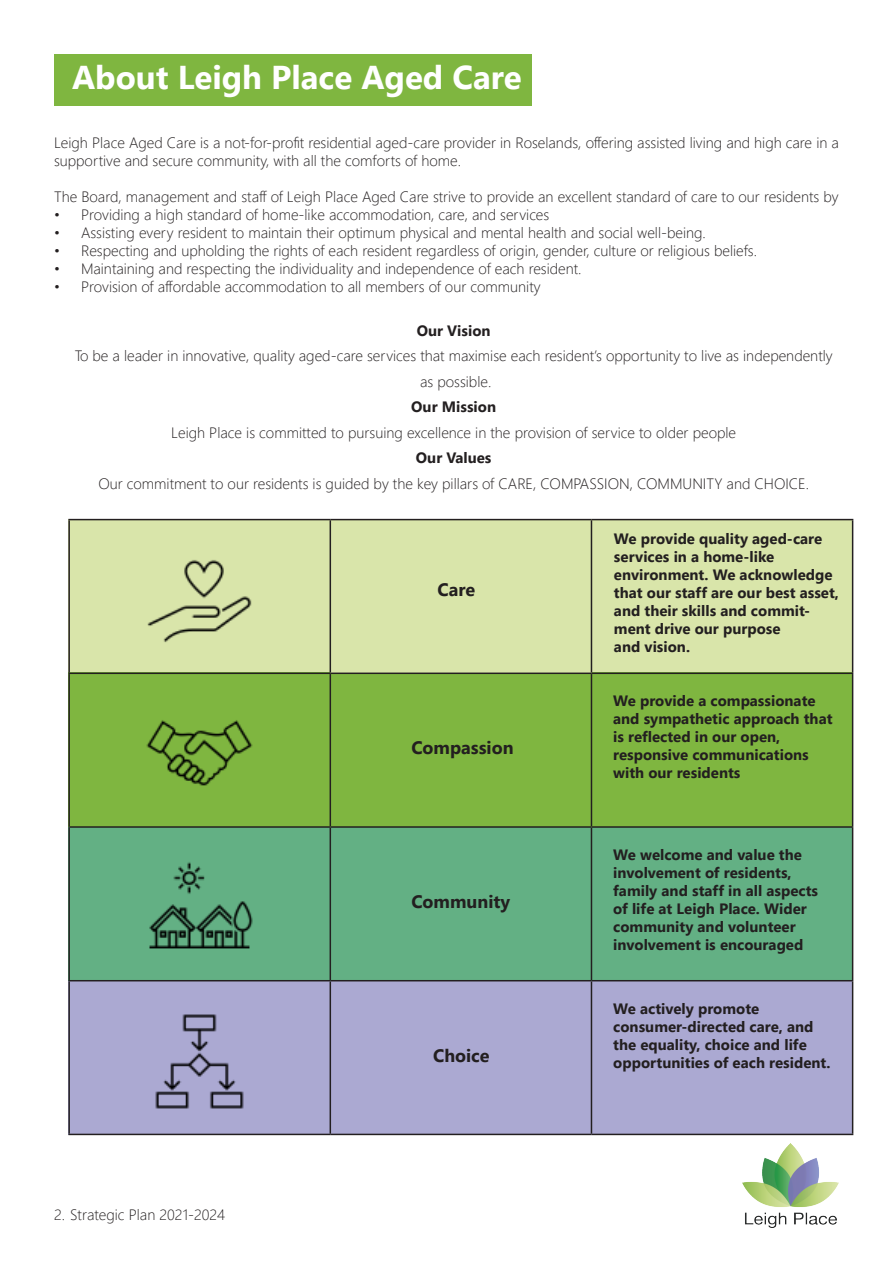
<style>
.page{position:relative;width:893px;height:1263px;background:#fff}
.page>*{position:absolute;margin:0;border:0;box-sizing:border-box;transform-origin:0 0}
.t1{font:700 33px "Segoe UI";color:#fff}
.t2{font:700 18px "Segoe UI";color:#231f20}
.t3{font:300 15px/18px "Segoe UI";color:#231f20}
.t4{font:700 15px/18px "Segoe UI";color:#231f20}
</style>
<div class="page">
<img style="left:743px;top:1143px;width:96px;height:84px">
<div style="left:68px;top:519px;width:785px;height:153px;background:#d9e5aa"></div>
<div style="left:68px;top:981px;width:785px;height:154px;background:#aba9d2"></div>
<div style="left:68px;top:827px;width:785px;height:154px;background:#63b084"></div>
<div style="left:68px;top:672px;width:785px;height:155px;background:#7fb640"></div>
<div style="left:54px;top:54px;width:477px;height:51px;background:#7fb640"></div>
<hr style="left:68px;top:519px;width:262px;height:1px;background:#231f20">
<hr style="left:68px;top:520px;width:2px;height:152px;background:#231f20">
<hr style="left:330px;top:519px;width:261px;height:1px;background:#231f20">
<hr style="left:330px;top:520px;width:1px;height:152px;background:#231f20">
<hr style="left:591px;top:519px;width:262px;height:1px;background:#231f20">
<hr style="left:591px;top:520px;width:1px;height:152px;background:#231f20">
<hr style="left:852px;top:520px;width:1px;height:152px;background:#231f20">
<hr style="left:68px;top:672px;width:262px;height:2px;background:#231f20">
<hr style="left:68px;top:674px;width:2px;height:152px;background:#231f20">
<hr style="left:330px;top:672px;width:261px;height:2px;background:#231f20">
<hr style="left:330px;top:674px;width:1px;height:152px;background:#231f20">
<hr style="left:591px;top:672px;width:262px;height:2px;background:#231f20">
<hr style="left:591px;top:674px;width:1px;height:152px;background:#231f20">
<hr style="left:852px;top:674px;width:1px;height:152px;background:#231f20">
<hr style="left:68px;top:826px;width:262px;height:2px;background:#231f20">
<hr style="left:68px;top:828px;width:2px;height:152px;background:#231f20">
<hr style="left:330px;top:826px;width:261px;height:2px;background:#231f20">
<hr style="left:330px;top:828px;width:1px;height:152px;background:#231f20">
<hr style="left:591px;top:826px;width:262px;height:2px;background:#231f20">
<hr style="left:591px;top:828px;width:1px;height:152px;background:#231f20">
<hr style="left:852px;top:828px;width:1px;height:152px;background:#231f20">
<hr style="left:68px;top:980px;width:262px;height:1px;background:#231f20">
<hr style="left:68px;top:981px;width:2px;height:153px;background:#231f20">
<hr style="left:330px;top:980px;width:261px;height:1px;background:#231f20">
<hr style="left:330px;top:981px;width:1px;height:153px;background:#231f20">
<hr style="left:591px;top:980px;width:262px;height:1px;background:#231f20">
<hr style="left:591px;top:981px;width:1px;height:153px;background:#231f20">
<hr style="left:852px;top:981px;width:1px;height:153px;background:#231f20">
<hr style="left:68px;top:1134px;width:262px;height:1px;background:#231f20">
<hr style="left:330px;top:1134px;width:261px;height:1px;background:#231f20">
<hr style="left:591px;top:1134px;width:262px;height:1px;background:#231f20">
<img style="left:147px;top:560px;width:105px;height:83px">
<img style="left:146px;top:720px;width:107px;height:66px">
<img style="left:149px;top:862px;width:104px;height:87px">
<img style="left:155px;top:1014px;width:89px;height:95px">
<p class="t1" style="left:72px;top:54px;width:451px">About Leigh Place Aged Care</p>
<p class="t3" style="left:54px;top:133px;width:786px">Leigh Place Aged Care is a not-for-profit residential aged-care provider in Roselands, offering assisted living and high care in a supportive and secure community, with all the comforts of home.</p>
<p class="t3" style="left:54px;top:187px;width:786px">The Board, management and staff of Leigh Place Aged Care strive to provide an excellent standard of care to our residents by</p>
<p class="t3" style="left:54px;top:205px;width:497px">• Providing a high standard of home-like accommodation, care, and services</p>
<p class="t3" style="left:54px;top:223px;width:653px">• Assisting every resident to maintain their optimum physical and mental health and social well-being.</p>
<p class="t3" style="left:54px;top:241px;width:705px">• Respecting and upholding the rights of each resident regardless of origin, gender, culture or religious beliefs.</p>
<p class="t3" style="left:54px;top:259px;width:529px">• Maintaining and respecting the individuality and independence of each resident.</p>
<p class="t3" style="left:54px;top:277px;width:488px">• Provision of affordable accommodation to all members of our community</p>
<p class="t4" style="left:417px;top:321px;width:75px">Our Vision</p>
<p class="t3" style="left:75px;top:346px;width:759px">To be a leader in innovative, quality aged-care services that maximise each resident’s opportunity to live as independently</p>
<p class="t3" style="left:420px;top:372px;width:73px">as possible.</p>
<p class="t4" style="left:411px;top:397px;width:86px">Our Mission</p>
<p class="t3" style="left:171px;top:423px;width:566px">Leigh Place is committed to pursuing excellence in the provision of service to older people</p>
<p class="t4" style="left:416px;top:448px;width:77px">Our Values</p>
<p class="t3" style="left:98px;top:474px;width:712px">Our commitment to our residents is guided by the key pillars of CARE, COMPASSION, COMMUNITY and CHOICE.</p>
<p class="t3" style="left:54px;top:1205px;width:173px">2. Strategic Plan 2021-2024</p>
<p class="t2" style="left:438px;top:577px;width:39px">Care</p>
<p class="t2" style="left:411px;top:735px;width:104px">Compassion</p>
<p class="t2" style="left:411px;top:889px;width:100px">Community</p>
<p class="t2" style="left:433px;top:1043px;width:58px">Choice</p>
<p class="t4" style="left:614px;top:529px;width:210px">We provide quality aged-care services in a home-like</p>
<p class="t4" style="left:614px;top:565px;width:226px">environment. We acknowledge that our staff are our best asset, and their skills and commit&shy;ment drive our purpose</p>
<p class="t4" style="left:614px;top:637px;width:78px">and vision.</p>
<p class="t4" style="left:613px;top:691px;width:221px">We provide a compassionate and sympathetic approach that is reflected in our open,</p>
<p class="t4" style="left:613px;top:745px;width:197px">responsive communications with our residents</p>
<p class="t4" style="left:613px;top:845px;width:190px">We welcome and value the</p>
<p class="t4" style="left:613px;top:863px;width:180px">involvement of residents,</p>
<p class="t4" style="left:613px;top:881px;width:206px">family and staff in all aspects</p>
<p class="t4" style="left:613px;top:899px;width:195px">of life at Leigh Place. Wider</p>
<p class="t4" style="left:613px;top:917px;width:184px">community and volunteer</p>
<p class="t4" style="left:613px;top:935px;width:192px">involvement is encouraged</p>
<p class="t4" style="left:613px;top:999px;width:148px">We actively promote</p>
<p class="t4" style="left:613px;top:1017px;width:202px">consumer-directed care, and the equality, choice and life</p>
<p class="t4" style="left:613px;top:1053px;width:219px">opportunities of each resident.</p>
</div>
